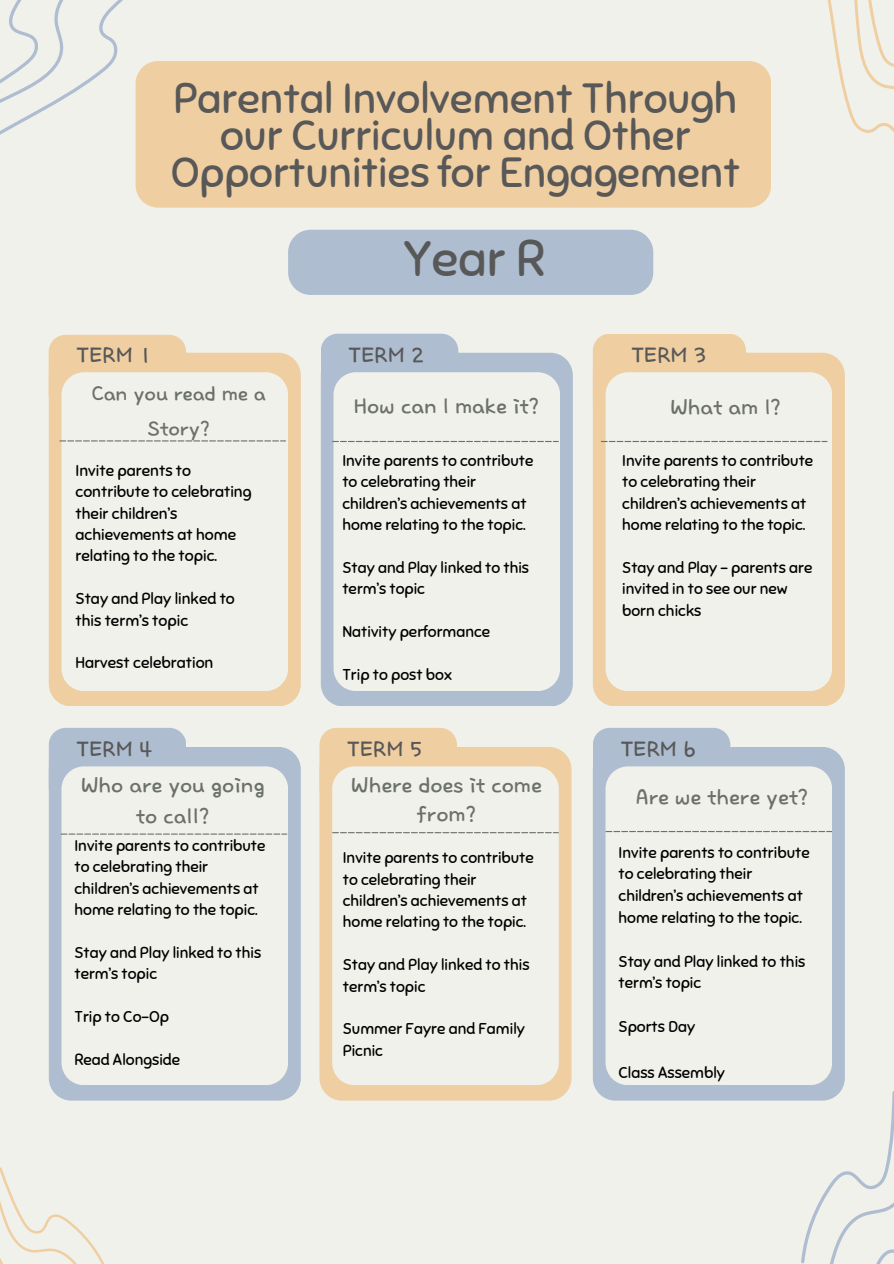
<style>
.page{position:relative;width:894px;height:1264px;background:#fff}
.page>*{position:absolute;margin:0;border:0;box-sizing:border-box;transform-origin:0 0}
.t1{font:49.65px "Sniglet";color:#585858}
.t2{font:42.15px/36.8px "Sniglet";color:#585858;text-align:center}
.t3{font:27px/31.5px "TDTD Dotori OTF";color:#6c706a;text-align:center}
.t4{font:27px "TDTD Dotori OTF";color:#585858}
.t5{font:25.5px/34.8px "TDTD Dotori OTF";color:#6c706a;text-align:center}
.t6{font:15.75px/21.3px "Sniglet";color:#000}
.t7{font:15.6px/21.3px "Sniglet";color:#000}
</style>
<div class="page">
<div style="left:0;top:0;width:893px;height:1263px;background:#f1f1eb"></div>
<div style="left:49px;top:353px;width:252px;height:353px;background:#efcea1;border-radius:23px"></div>
<div style="left:49px;top:335px;width:137px;height:36px;background:#efcea1"></div>
<div style="left:182px;top:356px;width:20px;height:17px;background:#efcea1"></div>
<div style="left:61px;top:372px;width:227px;height:318px;background:#f1f1eb;border-radius:23px"></div>
<svg style="left:59px;top:440px;width:227px;height:1px"></svg>
<div style="left:321px;top:353px;width:251px;height:353px;background:#aebdd0;border-radius:23px"></div>
<div style="left:321px;top:334px;width:137px;height:37px;background:#aebdd0"></div>
<div style="left:454px;top:355px;width:20px;height:17px;background:#aebdd0"></div>
<div style="left:333px;top:372px;width:227px;height:318px;background:#f1f1eb;border-radius:23px"></div>
<svg style="left:332px;top:441px;width:226px;height:1px"></svg>
<div style="left:592px;top:353px;width:252px;height:353px;background:#efcea1;border-radius:23px"></div>
<svg style="left:592px;top:334px;width:153px;height:85px"></svg>
<div style="left:741px;top:354px;width:22px;height:20px;background:#efcea1"></div>
<div style="left:595px;top:399px;width:16px;height:35px;background:#efcea1"></div>
<div style="left:605px;top:372px;width:226px;height:318px;background:#f1f1eb;border-radius:23px"></div>
<svg style="left:601px;top:441px;width:226px;height:1px"></svg>
<svg style="left:0;top:1088px;width:153px;height:175px"></svg>
<div style="left:49px;top:747px;width:252px;height:353px;background:#aebdd0;border-radius:23px"></div>
<div style="left:49px;top:728px;width:137px;height:37px;background:#aebdd0"></div>
<div style="left:182px;top:749px;width:20px;height:17px;background:#aebdd0"></div>
<div style="left:61px;top:766px;width:227px;height:318px;background:#f1f1eb;border-radius:22px"></div>
<svg style="left:61px;top:833px;width:226px;height:1px"></svg>
<div style="left:592px;top:747px;width:252px;height:353px;background:#aebdd0;border-radius:23px"></div>
<svg style="left:592px;top:728px;width:138px;height:77px"></svg>
<div style="left:725px;top:749px;width:21px;height:17px;background:#aebdd0"></div>
<div style="left:594px;top:786px;width:15px;height:32px;background:#aebdd0"></div>
<div style="left:605px;top:766px;width:226px;height:318px;background:#f1f1eb;border-radius:22px"></div>
<svg style="left:605px;top:831px;width:226px;height:1px"></svg>
<div style="left:319px;top:747px;width:252px;height:353px;background:#efcea1;border-radius:23px"></div>
<div style="left:319px;top:727px;width:137px;height:78px;background:#efcea1"></div>
<div style="left:452px;top:749px;width:20px;height:17px;background:#efcea1"></div>
<div style="left:321px;top:786px;width:15px;height:32px;background:#efcea1"></div>
<div style="left:332px;top:766px;width:226px;height:318px;background:#f1f1eb;border-radius:22px"></div>
<svg style="left:332px;top:832px;width:226px;height:1px"></svg>
<div style="left:227px;top:61px;width:456px;height:147px;background:#efcea1"></div>
<svg style="left:0;top:0;width:227px;height:208px"></svg>
<svg style="left:683px;top:960px;width:210px;height:303px"></svg>
<svg style="left:683px;top:0;width:210px;height:208px"></svg>
<div style="left:288px;top:230px;width:365px;height:65px;background:#aebdd0;border-radius:22px"></div>
<p class="t2" style="left:171px;top:81px;width:570px">Parental Involvement Through our Curriculum and Other<br>Opportunities for Engagement</p>
<p class="t1" style="left:403px;top:228px;width:143px">Year R</p>
<p class="t4" style="left:77px;top:341px;width:77px">TERM 1</p>
<h2 class="t4" style="left:349px;top:341px;width:77px">TERM 2</h2>
<h1 class="t4" style="left:631px;top:341px;width:77px">TERM 3</h1>
<p class="t5" style="left:92px;top:377px;width:175px">Can you read me a<br>Story?</p>
<p class="t6" style="left:75px;top:460px;width:177px">Invite parents to contribute to celebrating their children’s achievements at home relating to the topic.</p>
<h3 class="t6" style="left:75px;top:588px;width:161px">Stay and Play linked to this term’s topic</h3>
<h4 class="t6" style="left:75px;top:652px;width:139px">Harvest celebration</h4>
<p class="t3" style="left:353px;top:391px;width:187px">How can I make it?</p>
<p class="t7" style="left:342px;top:450px;width:192px">Invite parents to contribute to celebrating their children’s achievements at home relating to the topic.</p>
<p class="t7" style="left:342px;top:557px;width:188px">Stay and Play linked to this term’s topic</p>
<p class="t7" style="left:342px;top:621px;width:149px">Nativity performance</p>
<p class="t7" style="left:342px;top:664px;width:111px">Trip to post box</p>
<h3 class="t3" style="left:670px;top:392px;width:112px">What am I?</h3>
<h4 class="t7" style="left:622px;top:450px;width:192px">Invite parents to contribute to celebrating their children’s achievements at home relating to the topic.</h4>
<p class="t7" style="left:622px;top:557px;width:192px">Stay and Play – parents are invited in to see our new born chicks</p>
<h3 class="t4" style="left:77px;top:735px;width:77px">TERM 4</h3>
<p class="t4" style="left:347px;top:735px;width:77px">TERM 5</p>
<h4 class="t4" style="left:620px;top:735px;width:77px">TERM 6</h4>
<p class="t3" style="left:81px;top:769px;width:185px">Who are you going to call?</p>
<p class="t7" style="left:74px;top:835px;width:192px">Invite parents to contribute to celebrating their children’s achievements at home relating to the topic.</p>
<p class="t7" style="left:74px;top:942px;width:188px">Stay and Play linked to this term’s topic</p>
<h3 class="t7" style="left:74px;top:1006px;width:96px">Trip to Co-Op</h3>
<h4 class="t7" style="left:74px;top:1049px;width:107px">Read Alongside</h4>
<p class="t3" style="left:351px;top:771px;width:192px;line-height:29.2px">Where does it come from?</p>
<p class="t7" style="left:343px;top:847px;width:192px">Invite parents to contribute to celebrating their children’s achievements at home relating to the topic.</p>
<p class="t7" style="left:343px;top:954px;width:188px">Stay and Play linked to this term’s topic</p>
<h3 class="t7" style="left:343px;top:1018px;width:183px">Summer Fayre and Family<br>Picnic</h3>
<h4 class="t3" style="left:635px;top:782px;width:175px">Are we there yet?</h4>
<h4 class="t7" style="left:618px;top:841px;width:193px;line-height:21.8px">Invite parents to contribute to celebrating their children’s achievements at home relating to the topic.</h4>
<p class="t7" style="left:618px;top:950px;width:188px;line-height:21.8px">Stay and Play linked to this term’s topic</p>
<p class="t7" style="left:618px;top:1016px;width:78px">Sports Day</p>
<h3 class="t7" style="left:618px;top:1062px;width:108px">Class Assembly</h3>
</div>
